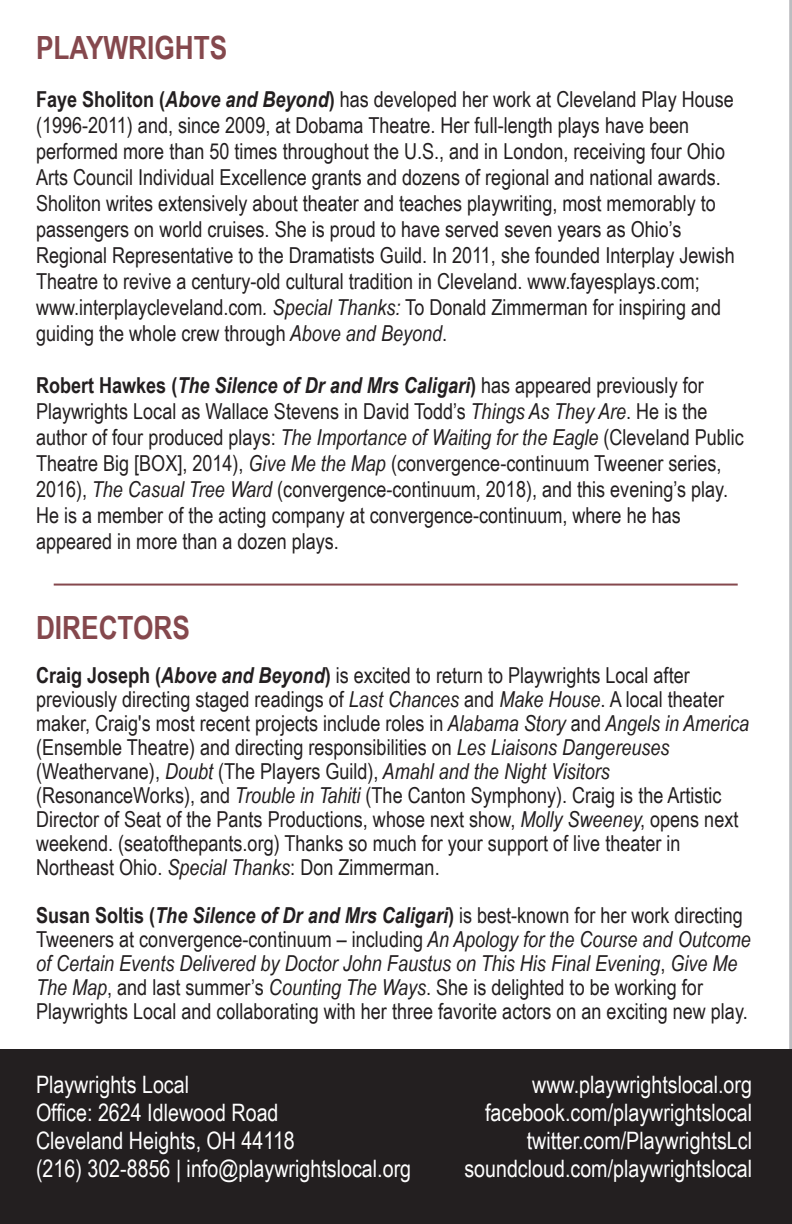
<style>
.page{position:relative;width:792px;height:1224px;background:#fff}
.page>*{position:absolute;margin:0;border:0;box-sizing:border-box;transform-origin:0 0}
.t1{font:700 32px "Arial Narrow";color:#85484d}
.t2{font:24px/28px "Arial Narrow";color:#fff}
.t3{font:22px/26px "Arial Narrow";color:#231f20}
.s1{font-weight:700}
.s2{font-weight:700;font-style:italic}
.s3{font-style:italic}
</style>
<div class="page">
<svg style="left:789px;top:0;width:3px;height:1050px"></svg>
<hr style="left:54px;top:584px;width:684px;height:2px;background:#85484d">
<div style="left:0;top:1050px;width:792px;height:174px;background:#231f20"></div>
<h1 class="t1" style="left:36px;top:29px;width:193px">PLAYWRIGHTS</h1>
<p class="t3" style="left:36px;top:86px;width:700px"><span class="s1">Faye Sholiton (</span><span class="s2">Above and Beyond</span><span class="s1">)</span> has developed her work at Cleveland Play House (1996-2011) and, since 2009, at Dobama Theatre. Her full-length plays have been performed more than 50 times throughout the U.S., and in London, receiving four Ohio Arts Council Individual Excellence grants and dozens of regional and national awards.<br>Sholiton writes extensively about theater and teaches playwriting, most memorably to passengers on world cruises. She is proud to have served seven years as Ohio’s Regional Representative to the Dramatists Guild. In 2011, she founded Interplay Jewish Theatre to revive a century-old cultural tradition in Cleveland. www.fayesplays.com; www.interplaycleveland.com<span class="s3">. Special Thanks:</span> To Donald Zimmerman for inspiring and guiding the whole crew through <span class="s3">Above and Beyond</span>.</p>
<p class="t3" style="left:36px;top:372px;width:709px"><span class="s1">Robert Hawkes (</span><span class="s2">The Silence of Dr and Mrs Caligari</span><span class="s1">)</span> has appeared previously for Playwrights Local as Wallace Stevens in David Todd’s <span class="s3">Things As They Are</span>. He is the author of four produced plays: <span class="s3">The Importance of Waiting for the Eagle</span> (Cleveland Public Theatre Big [BOX], 2014), <span class="s3">Give Me the Map</span> (convergence-continuum Tweener series, 2016), <span class="s3">The Casual Tree Ward</span> (convergence-continuum, 2018), and this evening’s play.<br>He is a member of the acting company at convergence-continuum, where he has appeared in more than a dozen plays.</p>
<h1 class="t1" style="left:36px;top:609px;width:156px">DIRECTORS</h1>
<p class="t3" style="left:36px;top:663px;width:715px;line-height:24px"><span class="s1">Craig Joseph (</span><span class="s2">Above and Beyond</span><span class="s1">)</span> is excited to return to Playwrights Local after previously directing staged readings of <span class="s3">Last Chances</span> and <span class="s3">Make House</span>. A local theater maker, Craig's most recent projects include roles in <span class="s3">Alabama Story</span> and <span class="s3">Angels in America </span>(Ensemble Theatre) and directing responsibilities on <span class="s3">Les Liaisons Dangereuses </span>(Weathervane), <span class="s3">Doubt</span> (The Players Guild), <span class="s3">Amahl and the Night Visitors </span>(ResonanceWorks), and <span class="s3">Trouble in Tahiti</span> (The Canton Symphony). Craig is the Artistic Director of Seat of the Pants Productions, whose next show, <span class="s3">Molly Sweeney</span>, opens next weekend. (seatofthepants.org) Thanks so much for your support of live theater in Northeast Ohio. <span class="s3">Special Thanks</span>: Don Zimmerman.</p>
<p class="t3" style="left:36px;top:903px;width:716px;line-height:24px"><span class="s1">Susan Soltis (</span><span class="s2">The Silence of Dr and Mrs Caligari</span><span class="s1">)</span> is best-known for her work directing Tweeners at convergence-continuum – including <span class="s3">An Apology for the Course and Outcome of Certain Events Delivered by Doctor John Faustus on This His Final Evening</span>, <span class="s3">Give Me The Map</span>, and last summer’s <span class="s3">Counting The Ways</span>. She is delighted to be working for Playwrights Local and collaborating with her three favorite actors on an exciting new play.</p>
<p class="t2" style="left:36px;top:1071px;width:377px">Playwrights Local<br>Office: 2624 Idlewood Road<br>Cleveland Heights, OH 44118<br>(216) 302-8856 | info@playwrightslocal.org</p>
<p class="t2" style="left:464px;top:1070px;width:289px;text-align:right">www.playwrightslocal.org facebook.com/playwrightslocal twitter.com/PlaywrightsLcl soundcloud.com/playwrightslocal</p>
</div>
